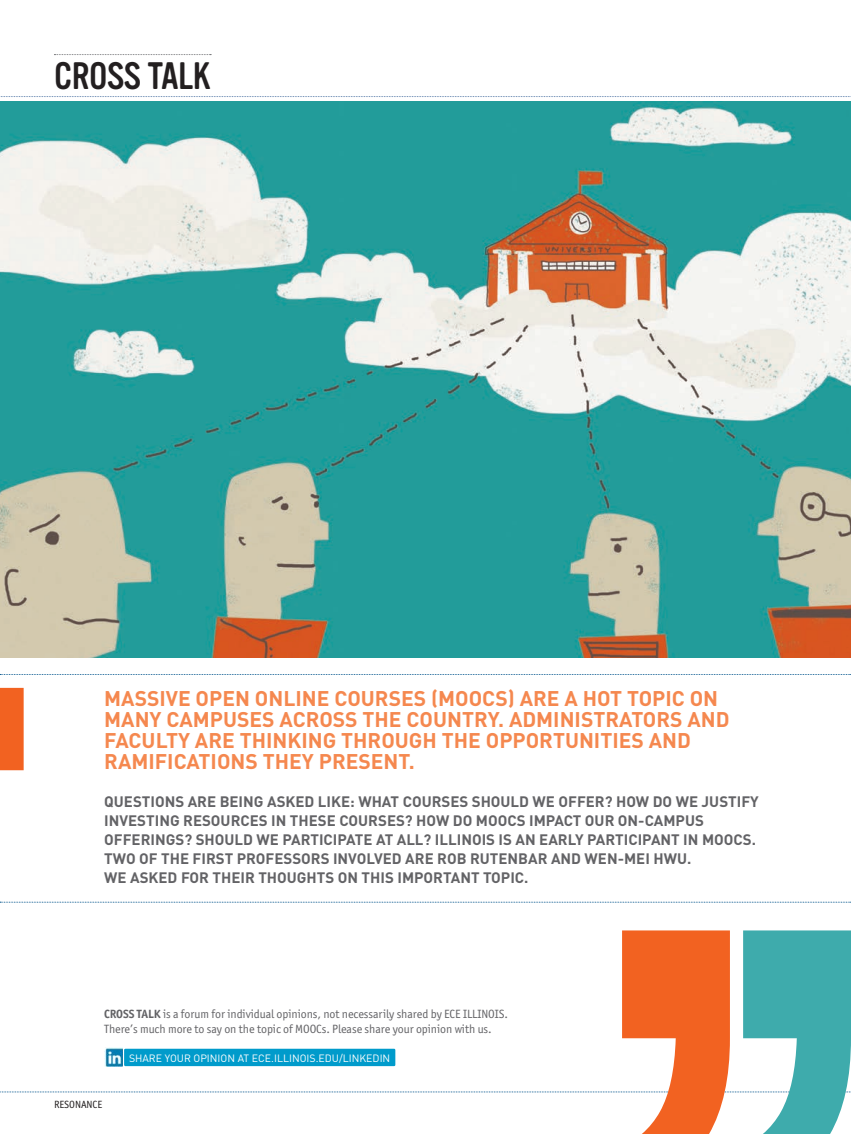
<style>
.page{position:relative;width:851px;height:1134px;background:#fff}
.page>*{position:absolute;margin:0;border:0;box-sizing:border-box;transform-origin:0 0}
.t1{font:37.5px "Vinyl OT";letter-spacing:-.01em;color:#231f20}
.t2{font:700 21px/21px "DIN";color:#f5884f}
.t3{font:700 15px/19px "DIN";color:#636366}
.t4{font:12px/15px "Officina Sans ITC Std";letter-spacing:-.005em;color:#636366}
.t5{font:10.5px "DIN";color:#fff}
.t6{font:10.5px "Officina Sans ITC Std";letter-spacing:-.005em;color:#231f20}
.s1{font-weight:700}
</style>
<div class="page">
<svg style="left:0;top:930px;width:851px;height:204px"></svg>
<svg style="left:0;top:96px;width:851px;height:1px"></svg>
<svg style="left:54px;top:54px;width:157px;height:1px"></svg>
<svg style="left:0;top:902px;width:851px;height:1px"></svg>
<svg style="left:0;top:674px;width:851px;height:1px"></svg>
<img style="left:0;top:101px;width:850px;height:557px">
<div style="left:0;top:688px;width:24px;height:82px;background:#f26221"></div>
<div style="left:124px;top:1049px;width:271px;height:17px;background:#009bcb"></div>
<img style="left:105px;top:1048px;width:18px;height:18px">
<p class="t1" style="left:54px;top:56px;width:158px">CROSS TALK</p>
<p class="t2" style="left:104px;top:687px;width:627px">MASSIVE OPEN ONLINE COURSES (MOOCS) ARE A HOT TOPIC ON MANY CAMPUSES ACROSS THE COUNTRY. ADMINISTRATORS AND FACULTY ARE THINKING THROUGH THE OPPORTUNITIES AND RAMIFICATIONS THEY PRESENT.</p>
<p class="t3" style="left:104px;top:792px;width:656px">QUESTIONS ARE BEING ASKED LIKE: WHAT COURSES SHOULD WE OFFER? HOW DO WE JUSTIFY INVESTING RESOURCES IN THESE COURSES? HOW DO MOOCS IMPACT OUR ON-CAMPUS OFFERINGS? SHOULD WE PARTICIPATE AT ALL? ILLINOIS IS AN EARLY PARTICIPANT IN MOOCS.<br>TWO OF THE FIRST PROFESSORS INVOLVED ARE ROB RUTENBAR AND WEN-MEI HWU.<br>WE ASKED FOR THEIR THOUGHTS ON THIS IMPORTANT TOPIC.</p>
<p class="t4" style="left:104px;top:1006px;width:405px"><span class="s1">CROSS TALK</span> is a forum for individual opinions, not necessarily shared by ECE ILLINOIS.<br>There’s much more to say on the topic of MOOCs. Please share your opinion with us.</p>
<p class="t5" style="left:129px;top:1051px;width:263px">SHARE YOUR OPINION AT ECE.ILLINOIS.EDU/LINKEDIN</p>
<p class="t6" style="left:54px;top:1099px;width:50px">RESONANCE</p>
</div>
